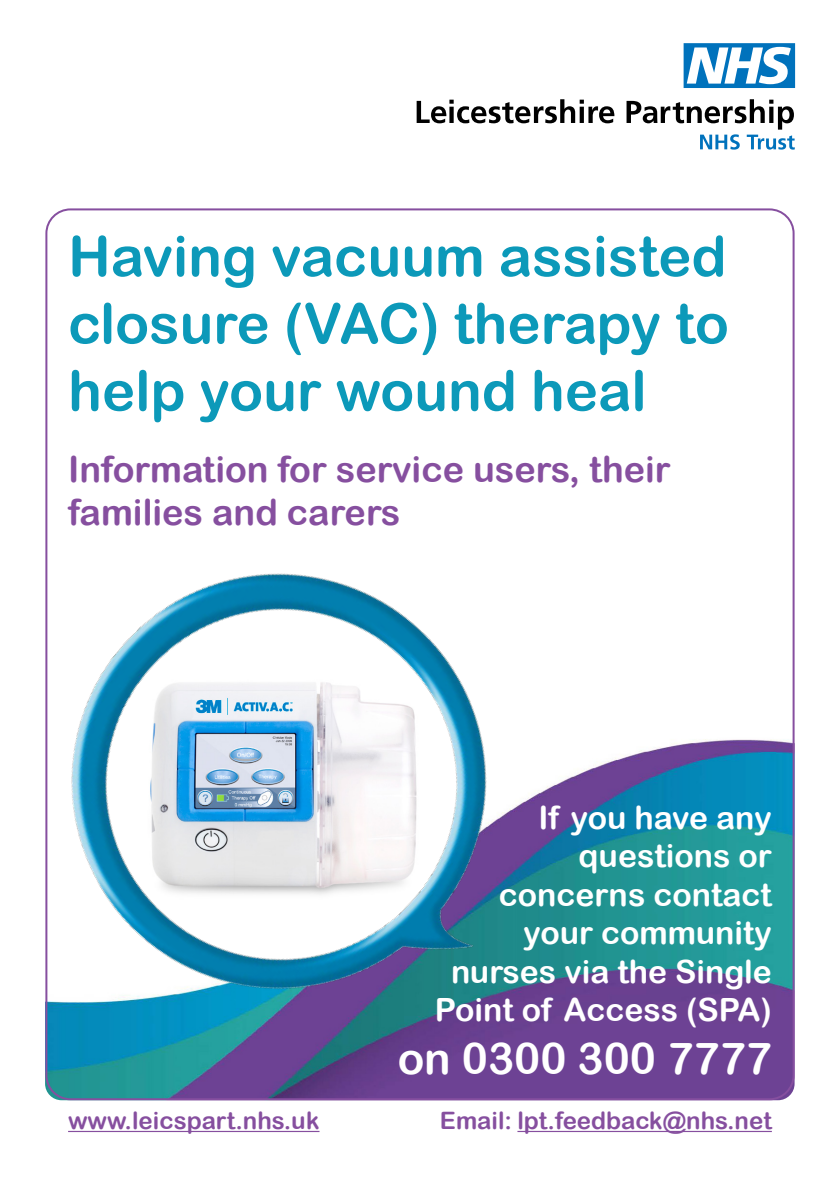
<style>
.page{position:relative;width:840px;height:1191px;background:#fff}
.page>*{position:absolute;margin:0;border:0;box-sizing:border-box;transform-origin:0 0}
.t1{font:56px/67.2px "Arial Rounded MT Bold";color:#0c99b9;text-align:justify}
.t2{font:44px "Arial Rounded MT Bold";color:#fff}
.t3{font:36px/43.2px "Arial Rounded MT Bold";color:#864f9f}
.t4{font:32px "Arial Rounded MT Bold";color:#fff}
.t5{font:24px "Arial Rounded MT Bold";color:#864f9f}
</style>
<div class="page">
<svg style="left:416px;top:99px;width:378px;height:51px"></svg>
<svg style="left:683px;top:43px;width:111px;height:45px"></svg>
<img style="left:624px;top:739px;width:170px;height:361px">
<hr style="left:68px;top:1130px;width:251px;height:2px;background:#864f9f">
<hr style="left:517px;top:1130px;width:254px;height:2px;background:#864f9f">
<img style="left:45px;top:473px;width:579px;height:628px">
<img style="left:114px;top:650px;width:334px;height:268px">
<p class="t1" style="left:68px;top:222px;width:661px">Having vacuum assisted closure (VAC) therapy to help your wound heal</p>
<p class="t3" style="left:68px;top:447px;width:603px">Information for service users, their families and carers</p>
<p class="t4" style="left:538px;top:798px;width:234px">If you have any</p>
<p class="t4" style="left:578px;top:837px;width:195px">questions or</p>
<p class="t4" style="left:498px;top:875px;width:274px">concerns contact</p>
<p class="t4" style="left:523px;top:914px;width:250px">your community</p>
<p class="t4" style="left:451px;top:952px;width:322px">nurses via the Single</p>
<p class="t4" style="left:434px;top:990px;width:338px">Point of Access (SPA)</p>
<p class="t2" style="left:397px;top:1032px;width:375px">on 0300 300 7777</p>
<p class="t5" style="left:68px;top:1106px;width:253px">www.leicspart.nhs.uk</p>
<p class="t5" style="left:439px;top:1106px;width:333px">Email: lpt.feedback@nhs.net</p>
</div>
